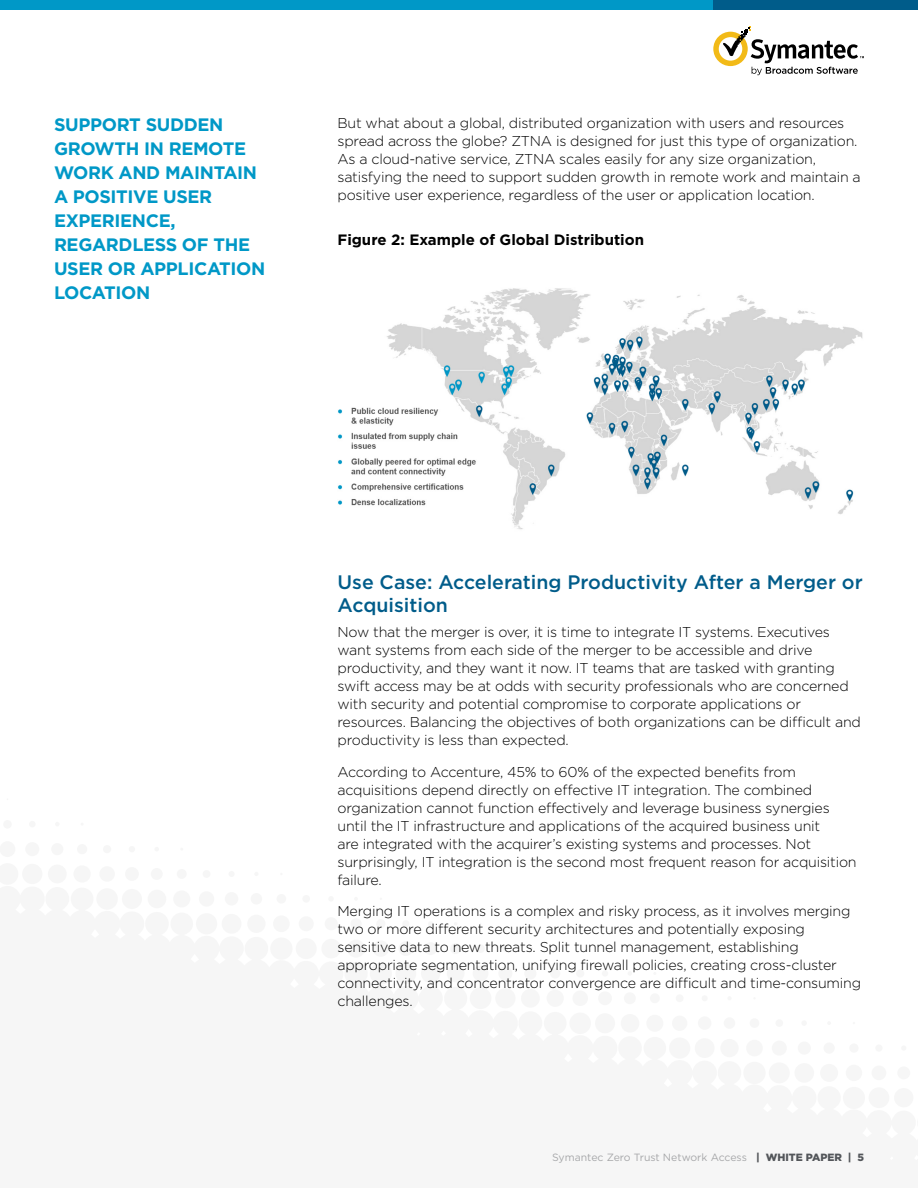
<style>
.page{position:relative;width:918px;height:1188px;background:#fff}
.page>*{position:absolute;margin:0;border:0;box-sizing:border-box;transform-origin:0 0}
.Body_Head{font:500 19.5px/23.4px "Gotham";color:#005c8a}
.Pull_Quote{font:700 18px/24px "Gotham";letter-spacing:-.02em;color:#0098c7}
.Figure_Head{font:700 15px "Gotham";color:#000}
.Body_Text{font:300 14.25px/18px "Gotham";letter-spacing:-.015em;color:#000}
.t1{font:10.5px "Gotham";color:#a7a8aa}
.s1{font-weight:900;color:#53565a}
</style>
<div class="page">
<div style="left:0;top:0;width:915px;height:10px;background:#0098c7"></div>
<div style="left:713px;top:0;width:205px;height:10px;background:#005c8a"></div>
<svg style="left:713px;top:26px;width:151px;height:49px"></svg>
<img style="left:338px;top:288px;width:525px;height:242px">
<p class="Pull_Quote" style="left:54px;top:113px;width:213px">SUPPORT SUDDEN<br>GROWTH IN REMOTE<br>WORK AND MAINTAIN<br>A POSITIVE USER<br>EXPERIENCE,<br>REGARDLESS OF THE<br>USER OR APPLICATION<br>LOCATION</p>
<p class="Body_Text" style="left:338px;top:114px;width:525px">But what about a global, distributed organization with users and resources spread across the globe? ZTNA is designed for just this type of organization.<br>As a cloud-native service, ZTNA scales easily for any size organization, satisfying the need to support sudden growth in remote work and maintain a positive user experience, regardless of the user or application location.</p>
<p class="Figure_Head" style="left:338px;top:230px;width:308px">Figure 2: Example of Global Distribution</p>
<p class="Body_Head" style="left:338px;top:570px;width:527px">Use Case: Accelerating Productivity After a Merger or<br>Acquisition</p>
<p class="Body_Text" style="left:338px;top:623px;width:525px">Now that the merger is over, it is time to integrate IT systems. Executives want systems from each side of the merger to be accessible and drive productivity, and they want it now. IT teams that are tasked with granting swift access may be at odds with security professionals who are concerned with security and potential compromise to corporate applications or resources. Balancing the objectives of both organizations can be difficult and productivity is less than expected.</p>
<p class="Body_Text" style="left:338px;top:762px;width:521px">According to Accenture, 45% to 60% of the expected benefits from acquisitions depend directly on effective IT integration. The combined organization cannot function effectively and leverage business synergies until the IT infrastructure and applications of the acquired business unit<br>are integrated with the acquirer’s existing systems and processes. Not surprisingly, IT integration is the second most frequent reason for acquisition failure.</p>
<p class="Body_Text" style="left:338px;top:902px;width:525px">Merging IT operations is a complex and risky process, as it involves merging two or more different security architectures and potentially exposing sensitive data to new threats. Split tunnel management, establishing appropriate segmentation, unifying firewall policies, creating cross-cluster connectivity, and concentrator convergence are difficult and time-consuming challenges.</p>
<p class="t1" style="left:552px;top:1151px;width:313px">Symantec Zero Trust Network Access <span class="s1">| WHITE PAPER | 5</span></p>
</div>
